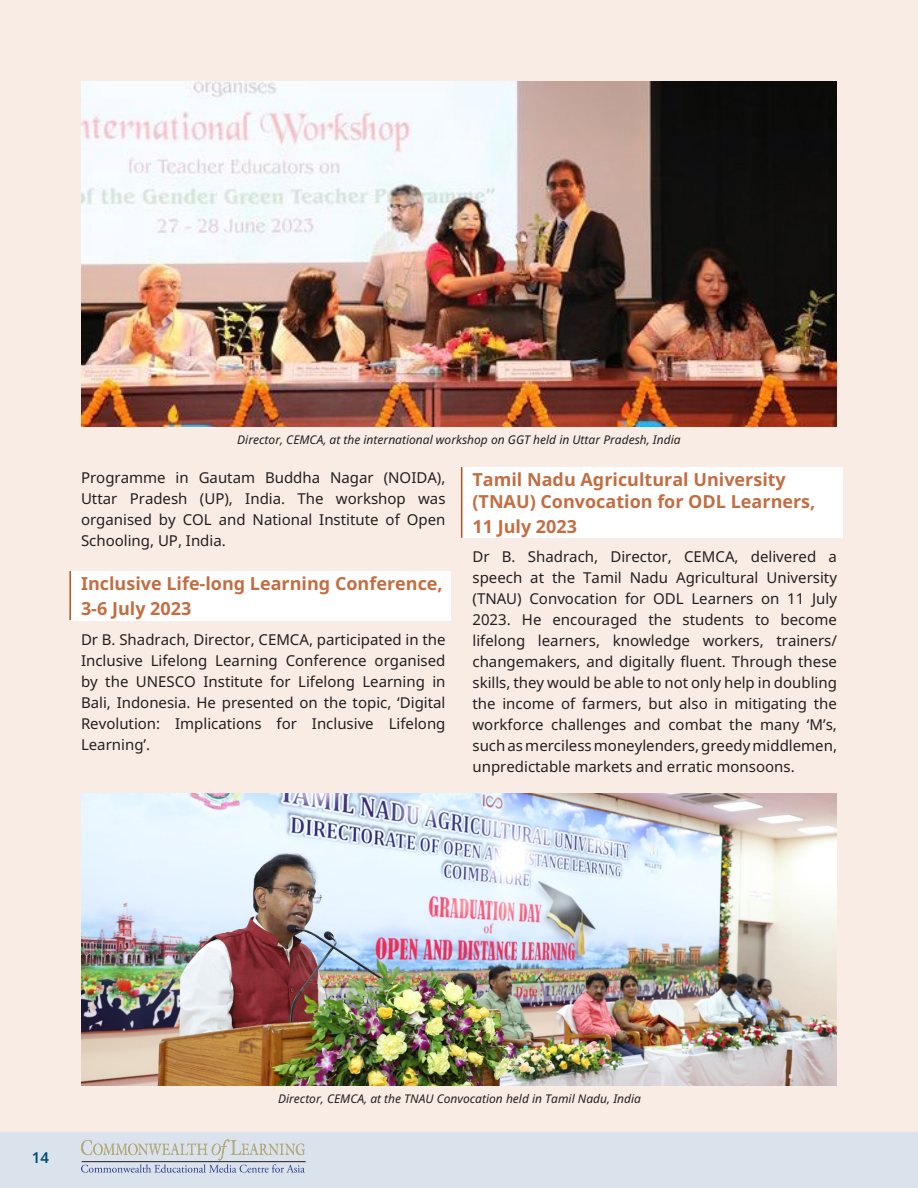
<style>
.page{position:relative;width:918px;height:1188px;background:#fff}
.page>*{position:absolute;margin:0;border:0;box-sizing:border-box;transform-origin:0 0}
.t1{font:700 18px/24.6px "Noto Sans";color:#c26e42}
.t2{font:15px/21px "Noto Sans";color:#231f20;text-align:justify}
.t3{font:600 15px "Noto Sans";color:#004f72}
.t4{font:italic 12px "Noto Sans";color:#231f20}
</style>
<div class="page">
<div style="left:0;top:1132px;width:918px;height:56px;background:#dae2eb"></div>
<hr style="left:82px;top:1161px;width:224px;height:1px;background:#211d1e">
<svg style="left:81px;top:1139px;width:224px;height:34px"></svg>
<div style="left:0;top:0;width:918px;height:1132px;background:#f9ece4"></div>
<div style="left:70px;top:571px;width:381px;height:49px;background:#fff"></div>
<hr style="left:69px;top:571px;width:2px;height:49px;background:#fff">
<div style="left:462px;top:467px;width:380px;height:71px;background:#fff"></div>
<hr style="left:461px;top:467px;width:1px;height:71px;background:#fff">
<img style="left:81px;top:793px;width:756px;height:292px">
<img style="left:81px;top:81px;width:756px;height:345px">
<p class="t4" style="left:237px;top:431px;width:445px">Director, CEMCA, at the international workshop on GGT held in Uttar Pradesh, India</p>
<p class="t2" style="left:81px;top:467px;width:366px">Programme in Gautam Buddha Nagar (NOIDA), Uttar Pradesh (UP), India. The workshop was organised by COL and National Institute of Open Schooling, UP, India.</p>
<p class="t1" style="left:81px;top:572px;width:363px">Inclusive Life-long Learning Conference,<br>3-6 July 2023</p>
<p class="t2" style="left:81px;top:629px;width:366px">Dr B. Shadrach, Director, CEMCA, participated in the Inclusive Lifelong Learning Conference organised by the UNESCO Institute for Lifelong Learning in Bali, Indonesia. He presented on the topic, ‘Digital Revolution: Implications for Inclusive Lifelong Learning’.</p>
<p class="t1" style="left:472px;top:469px;width:344px;line-height:21.6px">Tamil Nadu Agricultural University (TNAU) Convocation for ODL Learners,</p>
<p class="t1" style="left:472px;top:514px;width:106px">11 July 2023</p>
<p class="t2" style="left:472px;top:547px;width:366px">Dr B. Shadrach, Director, CEMCA, delivered a speech at the Tamil Nadu Agricultural University (TNAU) Convocation for ODL Learners on 11 July 2023. He encouraged the students to become lifelong learners, knowledge workers, trainers/ changemakers, and digitally fluent. Through these skills, they would be able to not only help in doubling the income of farmers, but also in mitigating the workforce challenges and combat the many ‘M’s, such as merciless moneylenders, greedy middlemen, unpredictable markets and erratic monsoons.</p>
<p class="t3" style="left:32px;top:1149px;width:19px">14</p>
<p class="t4" style="left:278px;top:1090px;width:364px">Director, CEMCA, at the TNAU Convocation held in Tamil Nadu, India</p>
</div>
